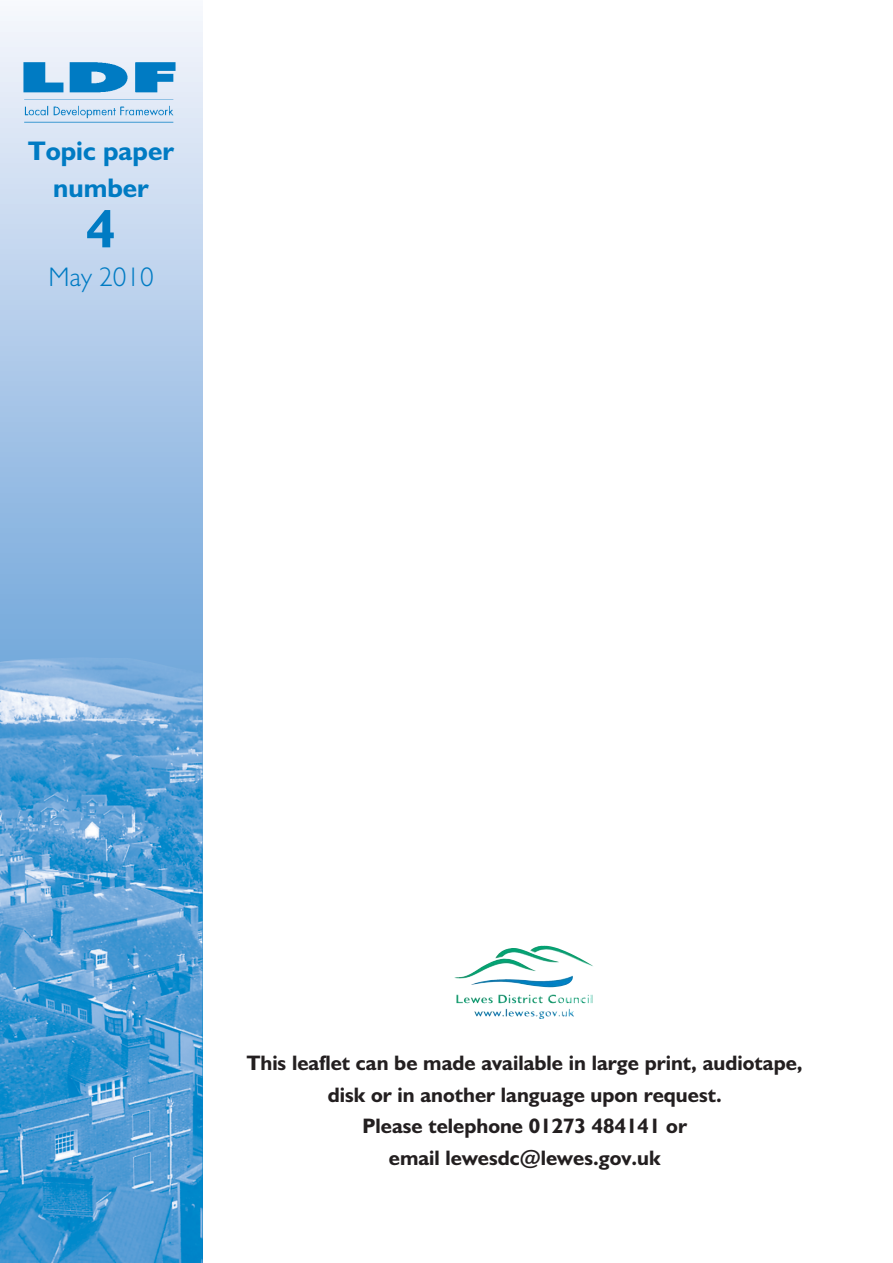
<style>
.page{position:relative;width:893px;height:1263px;background:#fff}
.page>*{position:absolute;margin:0;border:0;box-sizing:border-box;transform-origin:0 0}
.t1{font:700 54px "Humanist 521 BT";color:#007bc3}
.t2{font:700 27px/37.5px "Humanist 521 BT";color:#007bc3;text-align:center}
.t3{font:300 27px "Humanist 521 BT";color:#007bc3}
.t4{font:700 21px/31.5px "Humanist 521 BT";color:#231f20;text-align:center}
</style>
<div class="page">
<svg style="left:0;top:16px;width:202px;height:641px;background:#afcbea"></svg>
<img style="left:23px;top:61px;width:153px;height:63px">
<img style="left:0;top:657px;width:202px;height:606px">
<img style="left:454px;top:946px;width:139px;height:55px">
<h2 class="t2" style="left:28px;top:135px;width:147px">Topic paper number</h2>
<p class="t1" style="left:86px;top:210px;width:31px">4</p>
<h2 class="t3" style="left:49px;top:267px;width:107px">May 2010</h2>
<p class="t4" style="left:247px;top:1050px;width:557px">This leaflet can be made available in large print, audiotape, disk or in another language upon request.<br>Please telephone 01273 484141 or<br>email lewesdc@lewes.gov.uk</p>
</div>
